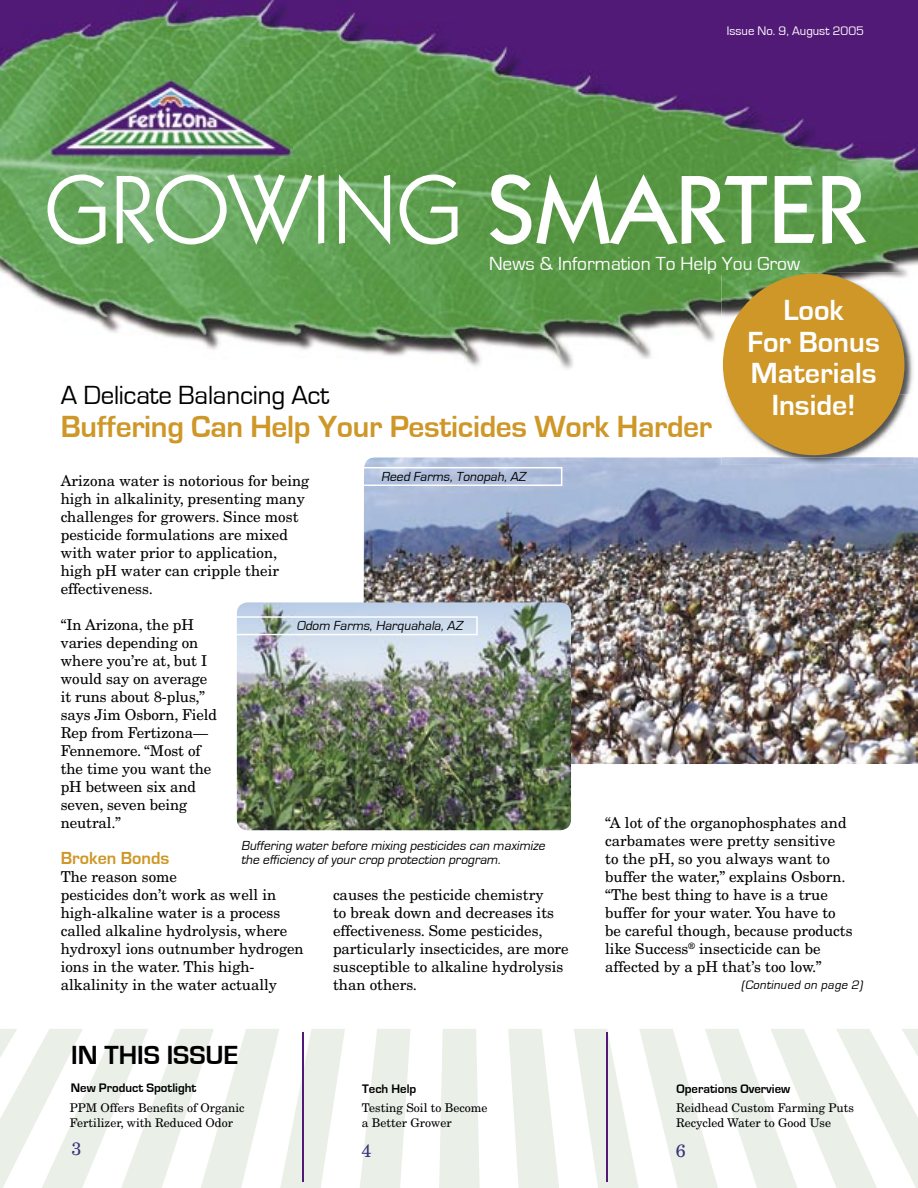
<style>
.page{position:relative;width:918px;height:1188px;background:#fff}
.page>*{position:absolute;margin:0;border:0;box-sizing:border-box;transform-origin:0 0}
.t1{font:97.5px "Itc Kabel";color:#fff}
.t2{font:700 31.5px "Eurostile";letter-spacing:-.01em;color:#ce9727}
.t3{font:700 30px/31.5px "Eurostile";color:#fff;text-align:center}
.t4{font:27px "Eurostile";letter-spacing:-.01em;color:#000}
.t5{font:700 27px "Eurostile";color:#000}
.t6{font:19.5px "Eurostile";color:#fff}
.t7{font:700 18px "Eurostile";color:#ce9727}
.t8{font:18px "New Century Schlbk";color:#3c2e79}
.t9{font:15px/18px "New Century Schlbk";color:#000}
.t10{font:italic 13.5px/14.2px "Eurostile";color:#000}
.t11{font:700 12.75px "Eurostile";color:#000}
.t12{font:12.75px "Eurostile";color:#fff}
.t13{font:italic 12.75px "Eurostile";color:#000}
.t14{font:12px/15px "New Century Schlbk";color:#000}
.s1{font-weight:500}
</style>
<div class="page">
<img style="left:0;top:0;width:918px;height:369px">
<svg style="left:360px;top:1029px;width:51px;height:159px"></svg>
<svg style="left:439px;top:1029px;width:41px;height:159px;background:#ecf0ea"></svg>
<svg style="left:0;top:1029px;width:345px;height:159px"></svg>
<svg style="left:508px;top:1029px;width:51px;height:159px"></svg>
<svg style="left:574px;top:1029px;width:344px;height:159px"></svg>
<hr style="left:302px;top:1032px;width:2px;height:149px;background:#501a76">
<hr style="left:606px;top:1032px;width:2px;height:149px;background:#501a76">
<img style="left:49px;top:78px;width:243px;height:80px">
<img style="left:363px;top:457px;width:555px;height:307px">
<svg style="left:363px;top:467px;width:199px;height:19px;background:#bdcae2"></svg>
<img style="left:237px;top:602px;width:334px;height:228px">
<svg style="left:237px;top:616px;width:241px;height:19px;background:#cad8e4"></svg>
<img style="left:721px;top:272px;width:193px;height:193px">
<img style="left:721px;top:272px;width:79px;height:2px">
<div style="left:723px;top:274px;width:181px;height:181px;background:#ce9727;border-radius:50%"></div>
<p class="t12" style="left:727px;top:24px;width:139px">Issue No. 9, August 2005</p>
<h1 class="t1" style="left:45px;top:153px;width:822px">GROWING <span class="s1">SMARTER</span></h1>
<h3 class="t6" style="left:489px;top:253px;width:313px">News &amp; Information To Help You Grow</h3>
<h3 class="t3" style="left:748px;top:295px;width:134px">Look<br>For Bonus<br>Materials<br>Inside!</h3>
<h3 class="t4" style="left:61px;top:381px;width:270px">A Delicate Balancing Act</h3>
<h2 class="t2" style="left:61px;top:410px;width:653px">Buffering Can Help Your Pesticides Work Harder</h2>
<p class="t9" style="left:61px;top:472px;width:250px">Arizona water is notorious for being high in alkalinity, presenting many challenges for growers. Since most pesticide formulations are mixed with water prior to application, high pH water can cripple their effectiveness.</p>
<p class="t9" style="left:61px;top:616px;width:158px">“In Arizona, the pH varies depending on where you’re at, but I would say on average it runs about 8-plus,” says Jim Osborn, Field<br>Rep from Fertizona—<br>Fennemore. “Most of the time you want the pH between six and seven, seven being neutral.”</p>
<p class="t7" style="left:61px;top:848px;width:110px">Broken Bonds</p>
<p class="t9" style="left:61px;top:868px;width:245px">The reason some<br>pesticides don’t work as well in high-alkaline water is a process called alkaline hydrolysis, where hydroxyl ions outnumber hydrogen ions in the water. This high&shy;alkalinity in the water actually</p>
<p class="t10" style="left:381px;top:470px;width:149px">Reed Farms,Tonopah,AZ</p>
<p class="t10" style="left:297px;top:619px;width:170px">Odom Farms,Harquahala,AZ</p>
<p class="t9" style="left:605px;top:814px;width:249px">“A lot of the organophosphates and carbamates were pretty sensitive<br>to the pH, so you always want to buffer the water,” explains Osborn. “The best thing to have is a true buffer for your water. You have to be careful though, because products like Success<sup>®</sup> insecticide can be affected by a pH that’s too low.”</p>
<p class="t10" style="left:241px;top:839px;width:308px">Buffering water before mixing pesticides can maximize the efficiency ofyour crop protection program.</p>
<p class="t9" style="left:333px;top:886px;width:237px">causes the pesticide chemistry<br>to break down and decreases its effectiveness. Some pesticides, particularly insecticides, are more susceptible to alkaline hydrolysis than others.</p>
<p class="t13" style="left:741px;top:978px;width:126px">(Continued on page 2)</p>
<h3 class="t5" style="left:71px;top:1040px;width:169px">IN THIS ISSUE</h3>
<p class="t11" style="left:71px;top:1081px;width:127px">New Product Spotlight</p>
<p class="t14" style="left:70px;top:1100px;width:176px">PPM Offers Benefits of Organic<br>Fertilizer, with Reduced Odor</p>
<p class="t8" style="left:71px;top:1138px;width:12px">3</p>
<p class="t8" style="left:362px;top:1140px;width:12px">4</p>
<p class="t8" style="left:676px;top:1140px;width:12px">6</p>
<p class="t11" style="left:362px;top:1082px;width:56px">Tech Help</p>
<p class="t11" style="left:676px;top:1082px;width:115px">Operations Overview</p>
<p class="t14" style="left:362px;top:1100px;width:127px">Testing Soil to Become a Better Grower</p>
<p class="t14" style="left:676px;top:1100px;width:180px">Reidhead Custom Farming Puts<br>Recycled Water to Good Use</p>
</div>
